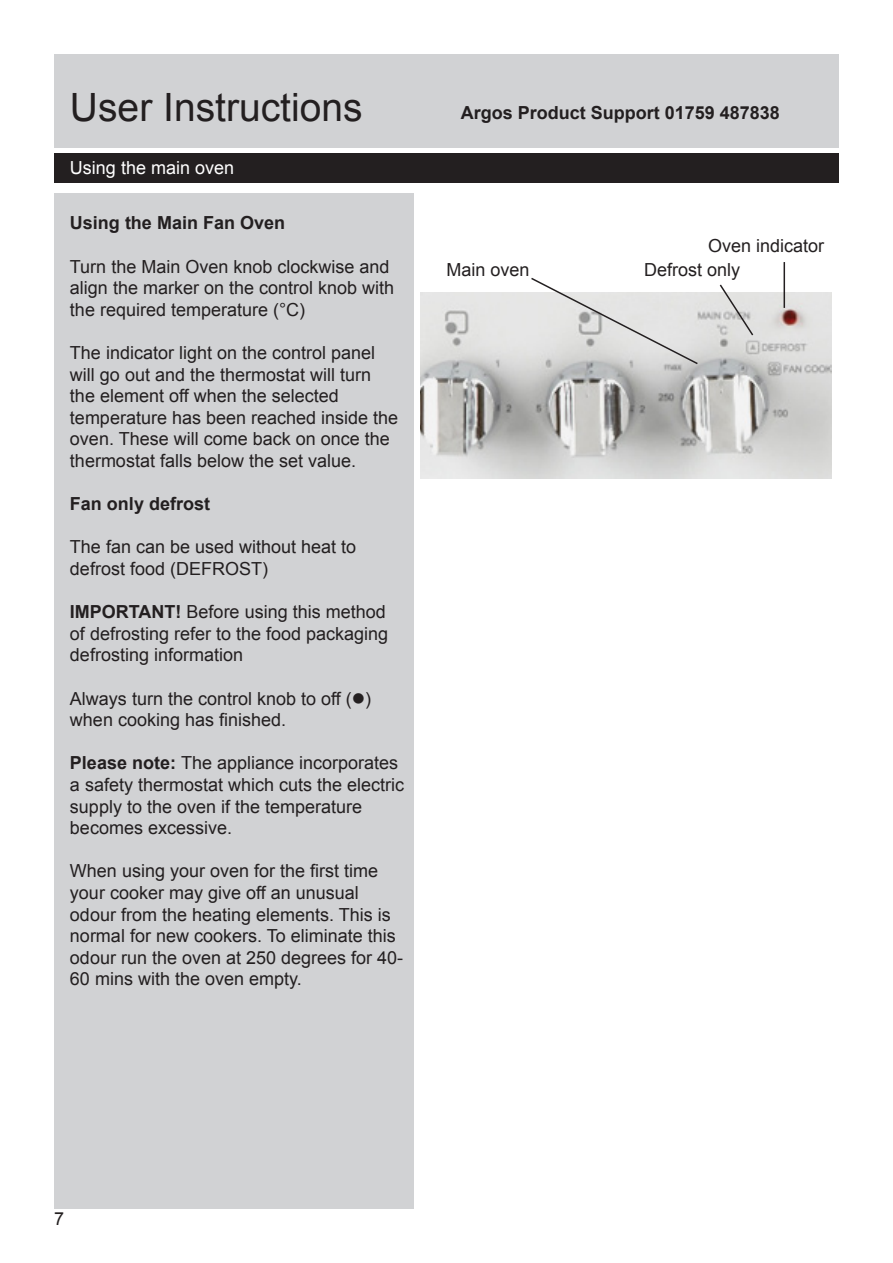
<style>
.page{position:relative;width:893px;height:1263px;background:#fff}
.page>*{position:absolute;margin:0;border:0;box-sizing:border-box;transform-origin:0 0}
.t1{font:39px "Arial";color:#231f20}
.t2{font:18px/21.6px "Arial";color:#231f20}
.t3{font:700 18px "Arial";color:#231f20}
.t4{font:18px "Arial";color:#fff}
.s1{font-weight:700}
</style>
<div class="page">
<div style="left:54px;top:54px;width:785px;height:94px;background:#d1d2d4"></div>
<div style="left:54px;top:153px;width:785px;height:30px;background:#231f20"></div>
<div style="left:54px;top:194px;width:360px;height:1015px;background:#d1d2d4"></div>
<img style="left:421px;top:293px;width:410px;height:185px">
<hr style="left:783px;top:262px;width:2px;height:46px;background:#231f20">
<svg style="left:718px;top:284px;width:37px;height:53px;background:#d8d8d7"></svg>
<svg style="left:529px;top:278px;width:170px;height:88px"></svg>
<h1 class="t1" style="left:70px;top:82px;width:294px">User Instructions</h1>
<p class="t4" style="left:70px;top:156px;width:166px">Using the main oven</p>
<p class="t3" style="left:70px;top:211px;width:217px">Using the Main Fan Oven</p>
<p class="t2" style="left:70px;top:256px;width:326px">Turn the Main Oven knob clockwise and align the marker on the control knob with the required temperature (°C)</p>
<p class="t2" style="left:70px;top:342px;width:330px">The indicator light on the control panel will go out and the thermostat will turn the element off when the selected temperature has been reached inside the oven. These will come back on once the thermostat falls below the set value.</p>
<p class="t3" style="left:70px;top:492px;width:142px">Fan only defrost</p>
<p class="t2" style="left:70px;top:536px;width:288px">The fan can be used without heat to defrost food (DEFROST)</p>
<p class="t2" style="left:70px;top:601px;width:320px"><span class="s1">IMPORTANT!</span> Before using this method of defrosting refer to the food packaging defrosting information</p>
<p class="t2" style="left:70px;top:688px;width:303px">Always turn the control knob to off (●) when cooking has finished.</p>
<p class="t2" style="left:70px;top:752px;width:336px"><span class="s1">Please note:</span> The appliance incorporates a safety thermostat which cuts the electric supply to the oven if the temperature becomes excessive.</p>
<p class="t2" style="left:70px;top:860px;width:335px">When using your oven for the first time your cooker may give off an unusual odour from the heating elements. This is normal for new cookers. To eliminate this odour run the oven at 250 degrees for 40- 60 mins with the oven empty.</p>
<p class="t3" style="left:461px;top:101px;width:321px">Argos Product Support 01759 487838</p>
<p class="t2" style="left:708px;top:235px;width:118px">Oven indicator</p>
<p class="t2" style="left:446px;top:259px;width:85px">Main oven</p>
<p class="t2" style="left:644px;top:259px;width:98px">Defrost only</p>
<p class="t2" style="left:54px;top:1208px;width:12px">7</p>
</div>
